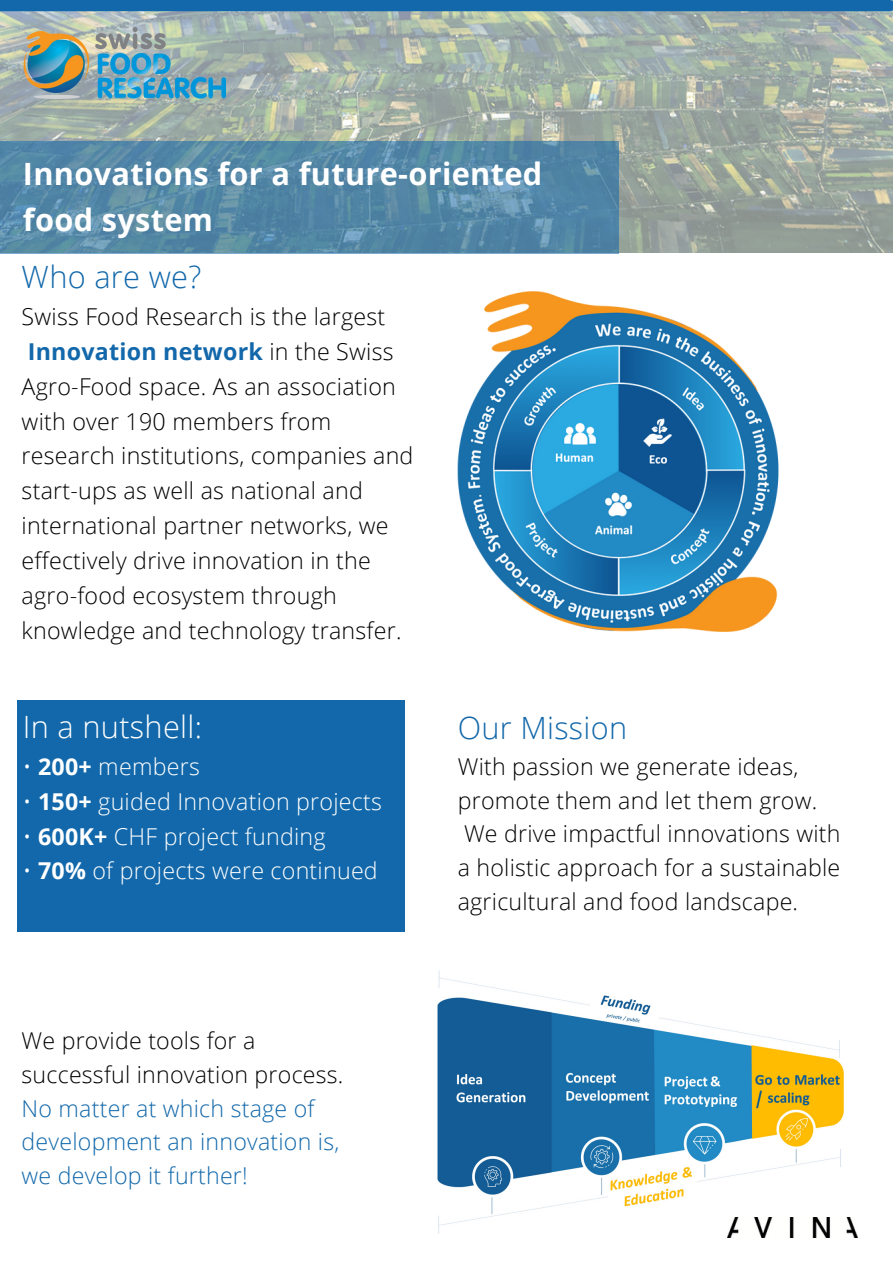
<style>
.page{position:relative;width:893px;height:1264px;background:#fff}
.page>*{position:absolute;margin:0;border:0;box-sizing:border-box;transform-origin:0 0}
.t1{font:700 30.75px/46px "Open Sans";letter-spacing:.01em;color:#fff}
.t2{font:300 30.75px "Open Sans";letter-spacing:.01em;color:#fff}
.t3{font:300 30.75px "Open Sans";letter-spacing:.01em;color:#1268aa}
.t4{font:300 30.6px "Open Sans";letter-spacing:.01em;color:#1268aa}
.t5{font:300 23.25px/34.8px "Open Sans";letter-spacing:.01em;color:#000}
.t6{font:300 23.25px "Open Sans";letter-spacing:.01em;color:#fff}
.t7{font:300 23.1px/33.8px "Open Sans";letter-spacing:.01em;color:#000}
.t8{font:300 23.1px/33.8px "Open Sans";letter-spacing:.01em;color:#1268aa}
.s1{font-weight:700;color:#1268aa}
.s2{font-weight:700}
</style>
<div class="page">
<div style="left:17px;top:700px;width:387px;height:231px;background:#1268aa"></div>
<img style="left:458px;top:291px;width:321px;height:340px">
<img style="left:437px;top:970px;width:407px;height:264px">
<img style="left:0;top:0;width:892px;height:253px">
<div style="left:0;top:0;width:889px;height:11px;background:#1268aa"></div>
<img style="left:727px;top:1217px;width:130px;height:20px">
<img style="left:23px;top:28px;width:202px;height:71px">
<svg style="left:0;top:141px;width:619px;height:112px;background:#5588a6"></svg>
<h1 class="t1" style="left:23px;top:150px;width:521px">Innovations for a future-oriented food system</h1>
<h1 class="t3" style="left:22px;top:255px;width:181px">Who are we?</h1>
<p class="t5" style="left:22px;top:298px;width:393px">Swiss Food Research is the largest <span class="s1">Innovation network</span> in the Swiss Agro-Food space. As an association with over 190 members from research institutions, companies and start-ups as well as national and international partner networks, we effectively drive innovation in the agro-food ecosystem through knowledge and technology transfer.</p>
<h1 class="t2" style="left:23px;top:705px;width:181px">In a nutshell:</h1>
<p class="t6" style="left:23px;top:750px;width:178px">• <span class="s2">200+</span> members</p>
<p class="t6" style="left:23px;top:785px;width:360px">• <span class="s2">150+</span> guided Innovation projects</p>
<p class="t6" style="left:23px;top:819px;width:304px">• <span class="s2">600K+</span> CHF project funding</p>
<p class="t6" style="left:23px;top:854px;width:356px">• <span class="s2">70%</span> of projects were continued</p>
<p class="t7" style="left:22px;top:1023px;width:323px">We provide tools for a successful innovation process.</p>
<p class="t8" style="left:22px;top:1090px;width:319px">No matter at which stage of development an innovation is, we develop it further!</p>
<h2 class="t4" style="left:458px;top:706px;width:171px">Our Mission</h2>
<p class="t7" style="left:458px;top:749px;width:384px">With passion we generate ideas, promote them and let them grow.<br>We drive impactful innovations with a holistic approach for a sustainable agricultural and food landscape.</p>
</div>
